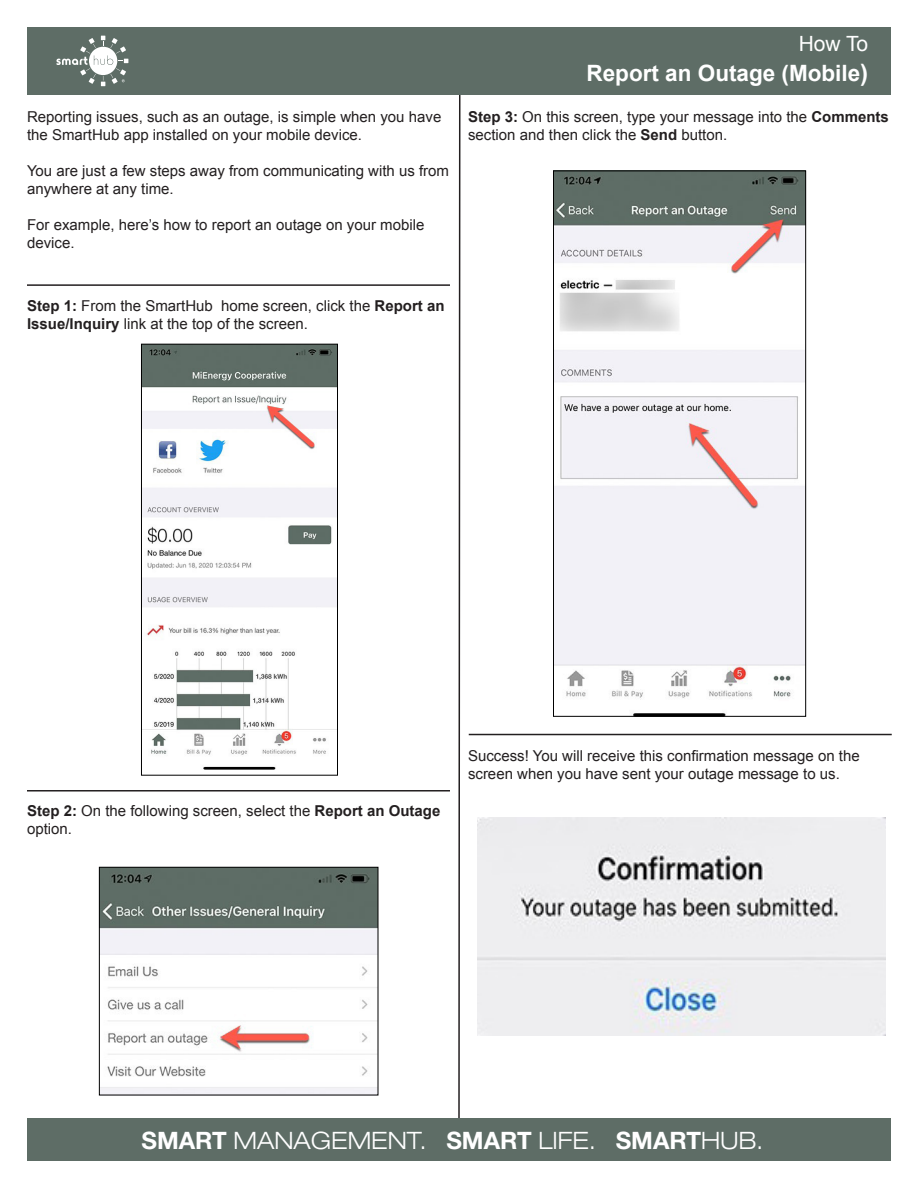
<style>
.page{position:relative;width:918px;height:1188px;background:#fff}
.page>*{position:absolute;margin:0;border:0;box-sizing:border-box;transform-origin:0 0}
.t1{font:300 expanded 24px "Helvetica Neue LT Std";color:#fff}
.t2{font:700 22.5px "Arial";color:#fff}
.t3{font:21px "Arial";color:#fff}
.t4{font:15px/18px "Arial";color:#231f20}
.s1{font-size:24px}
.s2{font-weight:700}
.s3{font-weight:700;font-stretch:normal}
</style>
<div class="page">
<svg style="left:457px;top:95px;width:4px;height:1024px"></svg>
<div style="left:27px;top:1119px;width:864px;height:42px;background:#5e6d66"></div>
<div style="left:27px;top:27px;width:864px;height:68px;background:#5e6d66"></div>
<svg style="left:56px;top:36px;width:72px;height:50px"></svg>
<hr style="left:27px;top:284px;width:423px;height:2px;background:#231f20">
<hr style="left:27px;top:790px;width:423px;height:2px;background:#231f20">
<img style="left:143px;top:346px;width:193px;height:423px">
<div style="left:141px;top:344px;width:197px;height:431px;border:1px solid #000"></div>
<img style="left:101px;top:869px;width:275px;height:224px">
<div style="left:99px;top:867px;width:279px;height:228px;border:1px solid #000"></div>
<img style="left:555px;top:173px;width:249px;height:542px">
<div style="left:553px;top:171px;width:253px;height:546px;border:1px solid #000"></div>
<hr style="left:469px;top:734px;width:423px;height:1px;background:#231f20">
<img style="left:478px;top:817px;width:407px;height:218px">
<p class="t4" style="left:27px;top:108px;width:416px">Reporting issues, such as an outage, is simple when you have the SmartHub app installed on your mobile device.</p>
<p class="t4" style="left:27px;top:162px;width:424px">You are just a few steps away from communicating with us from anywhere at any time.</p>
<p class="t4" style="left:27px;top:216px;width:399px">For example, here’s how to report an outage on your mobile device.</p>
<p class="t3" style="left:799px;top:30px;width:71px">How To</p>
<p class="t2" style="left:587px;top:58px;width:283px">Report an Outage (Mobile<span class="s1">)</span></p>
<p class="t4" style="left:468px;top:108px;width:422px"><span class="s2">Step 3:</span> On this screen, type your message into the <span class="s2">Comments </span>section and then click the <span class="s2">Send</span> button.</p>
<p class="t4" style="left:27px;top:297px;width:419px"><span class="s2">Step 1:</span> From the SmartHub home screen, click the <span class="s2">Report an<br>Issue/Inquiry</span> link at the top of the screen.</p>
<p class="t4" style="left:27px;top:802px;width:415px"><span class="s2">Step 2:</span> On the following screen, select the <span class="s2">Report an Outage </span>option.</p>
<p class="t4" style="left:468px;top:747px;width:393px">Success! You will receive this confirmation message on the screen when you have sent your outage message to us.</p>
<p class="t1" style="left:141px;top:1126px;width:623px"><span class="s3">SMART</span> MANAGEMENT. <span class="s3">SMART</span> LIFE. <span class="s3">SMART</span>HUB.</p>
</div>
